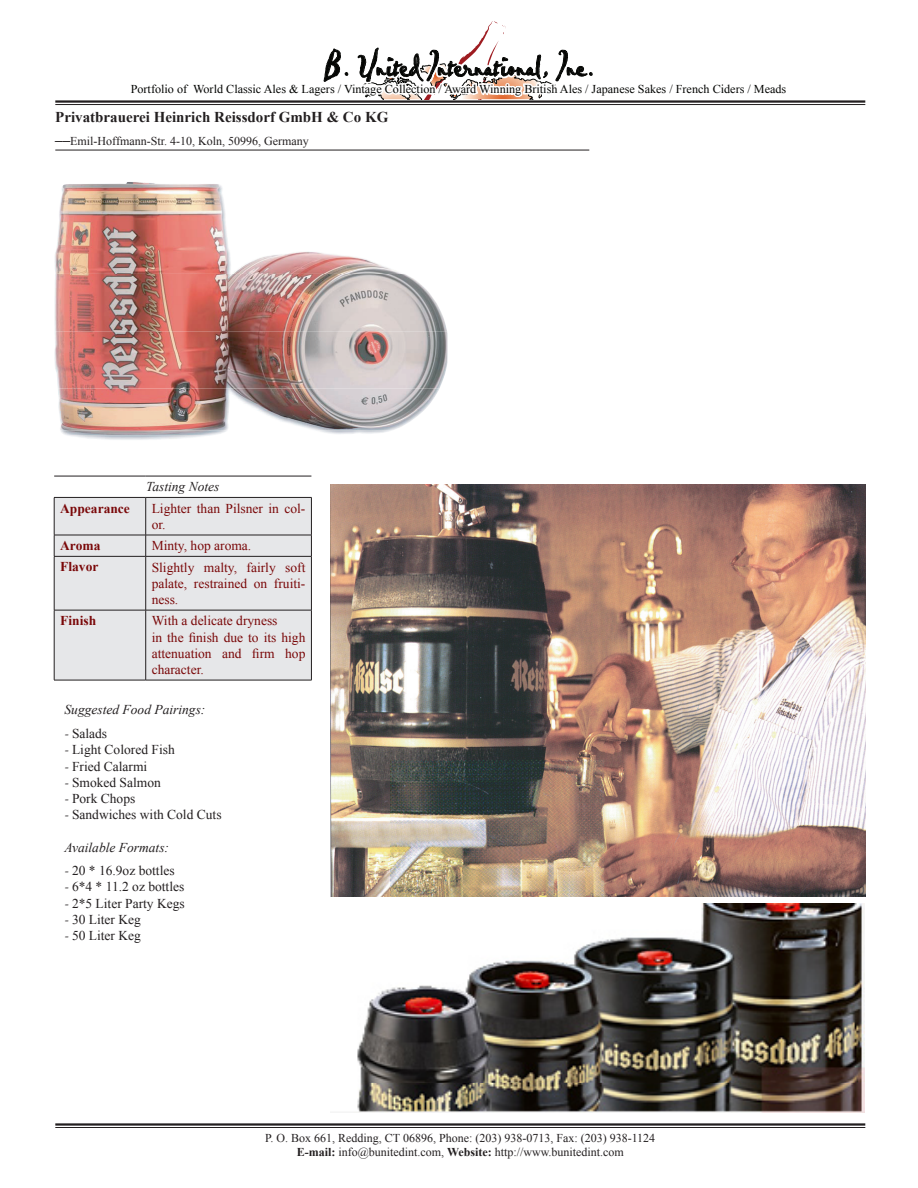
<style>
.page{position:relative;width:918px;height:1188px;background:#fff}
.page>*{position:absolute;margin:0;border:0;box-sizing:border-box;transform-origin:0 0}
.t1{font:36px "Pablo Let Plain";color:#050604}
.Section_Heading{font:700 15px "Times New Roman";color:#231f20}
.Table_Right_Column{font:13.5px/16.2px "Times New Roman";color:#7a0809;text-align:justify}
.List{font:13.5px "Times New Roman";color:#231f20}
.List_Heading{font:italic 13.5px "Times New Roman";color:#231f20}
.Table_Left_Column{font:700 13.5px "Times New Roman";color:#7a0809}
.Table_Header{font:italic 13.5px "Times New Roman";color:#231f20}
.Section_Heading-2{font:12px "Times New Roman";color:#231f20}
.t2{font:12px "Times New Roman";color:#040503}
.s1{font-weight:700;font-size:15px}
.s2{font-family:"Minion Pro"}
.s3{font-weight:700}
</style>
<div class="page">
<hr style="left:55px;top:100px;width:810px;height:3px;background:#231f20">
<hr style="left:55px;top:104px;width:810px;height:1px;background:#231f20">
<hr style="left:55px;top:150px;width:534px;height:1px;background:#231f20">
<hr style="left:55px;top:1123px;width:810px;height:3px;background:#231f20">
<hr style="left:55px;top:1127px;width:810px;height:1px;background:#231f20">
<div style="left:55px;top:498px;width:256px;height:182px;background:#e6e7e9"></div>
<hr style="left:54px;top:476px;width:92px;height:1px;background:#231f20">
<hr style="left:146px;top:476px;width:165px;height:1px;background:#231f20">
<hr style="left:54px;top:497px;width:92px;height:1px;background:#231f20">
<hr style="left:146px;top:497px;width:166px;height:1px;background:#231f20">
<hr style="left:54px;top:498px;width:1px;height:37px;background:#231f20">
<hr style="left:145px;top:498px;width:1px;height:37px;background:#231f20">
<hr style="left:311px;top:498px;width:1px;height:37px;background:#231f20">
<hr style="left:54px;top:535px;width:92px;height:1px;background:#231f20">
<svg style="left:54px;top:535px;width:1px;height:21px"></svg>
<hr style="left:146px;top:535px;width:166px;height:1px;background:#231f20">
<svg style="left:145px;top:535px;width:1px;height:21px"></svg>
<svg style="left:311px;top:535px;width:1px;height:21px"></svg>
<hr style="left:54px;top:556px;width:92px;height:1px;background:#231f20">
<hr style="left:54px;top:557px;width:1px;height:53px;background:#231f20">
<hr style="left:146px;top:556px;width:166px;height:1px;background:#231f20">
<hr style="left:145px;top:557px;width:1px;height:53px;background:#231f20">
<hr style="left:311px;top:557px;width:1px;height:53px;background:#231f20">
<hr style="left:54px;top:610px;width:92px;height:1px;background:#231f20">
<hr style="left:54px;top:610px;width:1px;height:70px;background:#231f20">
<hr style="left:146px;top:610px;width:166px;height:1px;background:#231f20">
<hr style="left:145px;top:610px;width:1px;height:70px;background:#231f20">
<hr style="left:311px;top:610px;width:1px;height:70px;background:#231f20">
<hr style="left:54px;top:680px;width:92px;height:1px;background:#231f20">
<hr style="left:146px;top:680px;width:166px;height:1px;background:#231f20">
<svg style="left:128px;top:21px;width:662px;height:82px"></svg>
<img style="left:357px;top:904px;width:507px;height:208px">
<img style="left:330px;top:484px;width:535px;height:412px">
<img style="left:61px;top:430px;width:331px;height:6px">
<img style="left:58px;top:389px;width:211px;height:41px">
<img style="left:54px;top:274px;width:393px;height:115px">
<img style="left:55px;top:182px;width:346px;height:92px">
<p class="t1" style="left:323px;top:42px;width:273px">B. United International, Inc.</p>
<p class="t2" style="left:131px;top:81px;width:657px">Portfolio of World Classic Ales &amp; Lagers / Vintage Collection / Award Winning British Ales / Japanese Sakes / French Ciders / Meads</p>
<p class="Section_Heading" style="left:55px;top:106px;width:335px">Privatbrauerei Heinrich Reissdorf GmbH &amp; Co KG</p>
<p class="Section_Heading-2" style="left:55px;top:133px;width:255px"><span class="s1">––</span>Emil-Hoffmann-Str. 4-10, Koln, 50996, Germany</p>
<p class="Table_Header" style="left:146px;top:478px;width:75px">Tasting Notes</p>
<p class="Table_Left_Column" style="left:60px;top:499px;width:71px">Appearance</p>
<p class="Table_Right_Column" style="left:152px;top:500px;width:155px">Lighter than Pilsner in col&shy;or.</p>
<p class="Table_Left_Column" style="left:60px;top:536px;width:42px">Aroma</p>
<p class="Table_Right_Column" style="left:152px;top:538px;width:101px">Minty, hop aroma.</p>
<p class="Table_Left_Column" style="left:60px;top:558px;width:40px">Flavor</p>
<p class="Table_Right_Column" style="left:152px;top:559px;width:155px">Slightly malty, fairly soft palate, restrained on fruiti&shy;ness.</p>
<p class="Table_Left_Column" style="left:60px;top:611px;width:38px">Finish</p>
<p class="Table_Right_Column" style="left:152px;top:613px;width:127px">With a delicate dryness</p>
<p class="Table_Right_Column" style="left:152px;top:629px;width:155px">in the finish due to its high attenuation and firm hop character.</p>
<p class="List_Heading" style="left:64px;top:701px;width:142px">Suggested Food Pairings:</p>
<p class="List" style="left:64px;top:725px;width:44px"><span class="s2">-</span> Salads</p>
<p class="List" style="left:64px;top:741px;width:112px"><span class="s2">-</span> Light Colored Fish</p>
<p class="List" style="left:64px;top:757px;width:84px"><span class="s2">-</span> Fried Calarmi</p>
<p class="List" style="left:64px;top:773px;width:98px"><span class="s2">-</span> Smoked Salmon</p>
<p class="List" style="left:64px;top:789px;width:72px"><span class="s2">-</span> Pork Chops</p>
<p class="List" style="left:64px;top:806px;width:159px"><span class="s2">-</span> Sandwiches with Cold Cuts</p>
<p class="List_Heading" style="left:64px;top:838px;width:106px">Available Formats:</p>
<p class="List" style="left:64px;top:862px;width:112px"><span class="s2">-</span> 20 * 16.9oz bottles</p>
<p class="List" style="left:64px;top:878px;width:121px"><span class="s2">-</span> 6*4 * 11.2 oz bottles</p>
<p class="List" style="left:64px;top:894px;width:122px"><span class="s2">-</span> 2*5 Liter Party Kegs</p>
<p class="List" style="left:64px;top:910px;width:78px"><span class="s2">-</span> 30 Liter Keg</p>
<p class="List" style="left:64px;top:926px;width:78px"><span class="s2">-</span> 50 Liter Keg</p>
<p class="Section_Heading-2" style="left:265px;top:1130px;width:391px">P. O. Box 661, Redding, CT 06896, Phone: (203) 938-0713, Fax: (203) 938-1124</p>
<p class="Section_Heading-2" style="left:297px;top:1144px;width:329px"><span class="s3">E-mail:</span> info@bunitedint.com, <span class="s3">Website:</span> http://www.bunitedint.com</p>
</div>
